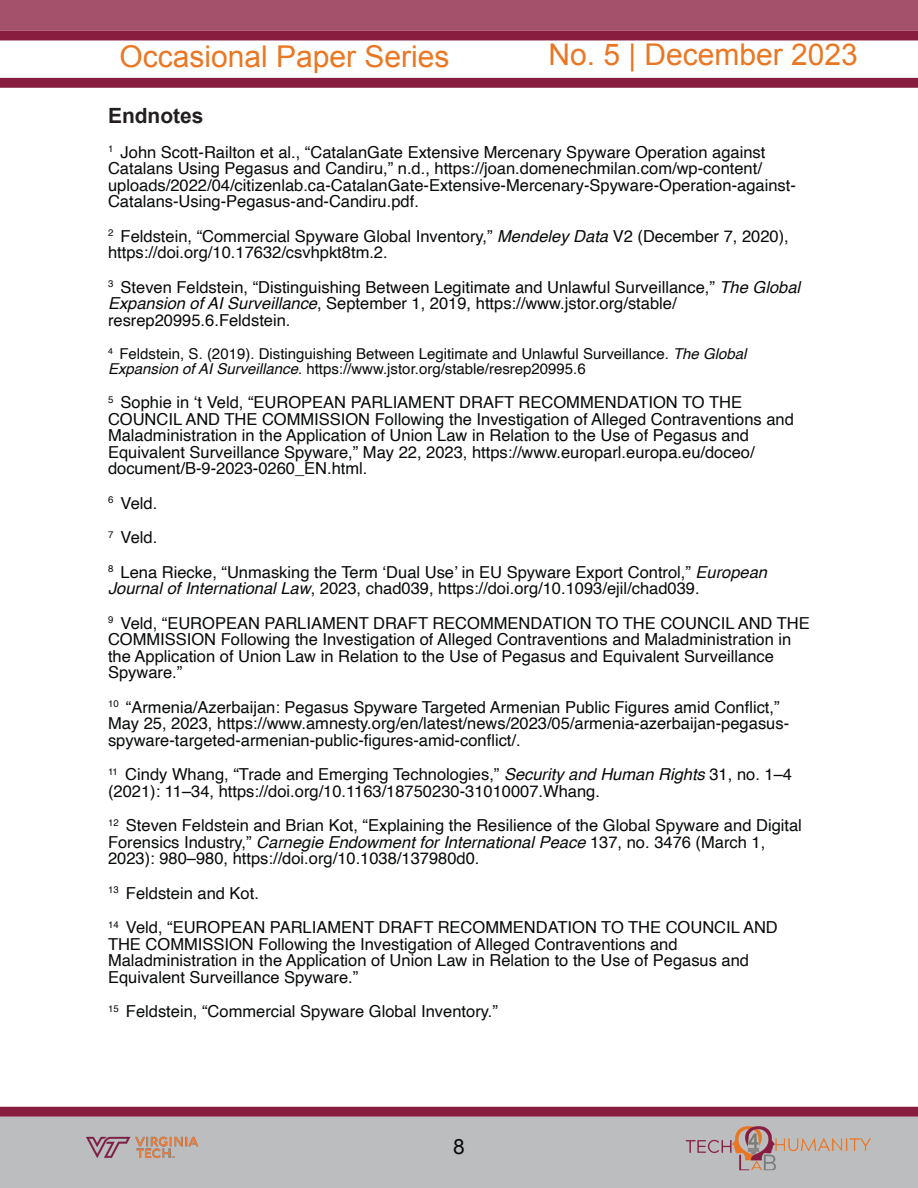
<style>
.page{position:relative;width:918px;height:1188px;background:#fff}
.page>*{position:absolute;margin:0;border:0;box-sizing:border-box;transform-origin:0 0}
.t1{font:30px "Arial";color:#e97724}
.t2{font:700 21px "Arial";color:#231f20}
.t3{font:21px "Arial";color:#080a0a}
.t4{font:16.5px/16.5px "Helvetica";color:#080a0a}
.t5{font:15px/15px "Helvetica";color:#080a0a}
.s1{font-style:italic}
</style>
<div class="page">
<div style="left:0;top:0;width:918px;height:31px;background:#a4526c"></div>
<div style="left:0;top:31px;width:918px;height:9px;background:#881d40"></div>
<div style="left:0;top:78px;width:918px;height:10px;background:#881d40"></div>
<div style="left:0;top:1117px;width:918px;height:71px;background:#bcbdbe"></div>
<div style="left:0;top:1107px;width:918px;height:10px;background:#881d40"></div>
<img style="left:65px;top:1116px;width:155px;height:43px">
<img style="left:686px;top:1126px;width:185px;height:44px">
<h1 class="t1" style="left:119px;top:40px;width:332px">Occasional Paper Series</h1>
<h1 class="t1" style="left:548px;top:38px;width:311px">No. 5 | December 2023</h1>
<p class="t2" style="left:108px;top:104px;width:97px">Endnotes</p>
<p class="t4" style="left:108px;top:145px;width:689px"><sup>1</sup> John Scott-Railton et al., “CatalanGate Extensive Mercenary Spyware Operation against Catalans Using Pegasus and Candiru,” n.d., https://joan.domenechmilan.com/wp-content/ uploads/2022/04/citizenlab.ca-CatalanGate-Extensive-Mercenary-Spyware-Operation-against-Catalans-Using-Pegasus-and-Candiru.pdf.</p>
<p class="t4" style="left:108px;top:229px;width:682px"><sup>2</sup> Feldstein, “Commercial Spyware Global Inventory,” <span class="s1">Mendeley Data</span> V2 (December 7, 2020), https://doi.org/10.17632/csvhpkt8tm.2.</p>
<p class="t4" style="left:108px;top:280px;width:694px"><sup>3</sup> Steven Feldstein, “Distinguishing Between Legitimate and Unlawful Surveillance,” <span class="s1">The Global<br>Expansion of AI Surveillance</span>, September 1, 2019, https://www.jstor.org/stable/ resrep20995.6.Feldstein.</p>
<p class="t5" style="left:108px;top:347px;width:640px"><sup>4</sup> Feldstein, S. (2019). Distinguishing Between Legitimate and Unlawful Surveillance. <span class="s1">The Global<br>Expansion of AI Surveillance</span>. https://www.jstor.org/stable/resrep20995.6</p>
<p class="t4" style="left:108px;top:395px;width:688px"><sup>5</sup> Sophie in ‘t Veld, “EUROPEAN PARLIAMENT DRAFT RECOMMENDATION TO THE COUNCIL AND THE COMMISSION Following the Investigation of Alleged Contraventions and Maladministration in the Application of Union Law in Relation to the Use of Pegasus and Equivalent Surveillance Spyware,” May 22, 2023, https://www.europarl.europa.eu/doceo/ document/B-9-2023-0260_EN.html.</p>
<p class="t4" style="left:108px;top:487px;width:661px;line-height:34.5px"><sup>6</sup> Veld.<br><sup>7</sup> Veld.<br><sup>8</sup> Lena Riecke, “Unmasking the Term ‘Dual Use’ in EU Spyware Export Control,” <span class="s1">European</span></p>
<p class="t4" style="left:108px;top:572px;width:703px;line-height:34.5px"><span class="s1">Journal of International Law</span>, 2023, chad039, https://doi.org/10.1093/ejil/chad039.<br><sup>9</sup> Veld, “EUROPEAN PARLIAMENT DRAFT RECOMMENDATION TO THE COUNCIL AND THE</p>
<p class="t4" style="left:108px;top:632px;width:685px">COMMISSION Following the Investigation of Alleged Contraventions and Maladministration in the Application of Union Law in Relation to the Use of Pegasus and Equivalent Surveillance<br>Spyware.”</p>
<p class="t4" style="left:108px;top:700px;width:683px"><sup>10</sup> “Armenia/Azerbaĳan: Pegasus Spyware Targeted Armenian Public Figures amid Conflict,”<br>May 25, 2023, https://www.amnesty.org/en/latest/news/2023/05/armenia-azerbaĳan-pegasus&shy;spyware-targeted-armenian-public-figures-amid-conflict/.</p>
<p class="t4" style="left:108px;top:767px;width:686px"><sup>11</sup> Cindy Whang, “Trade and Emerging Technologies,” <span class="s1">Security and Human Rights</span> 31, no. 1–4 (2021): 11–34, https://doi.org/10.1163/18750230-31010007.Whang.</p>
<p class="t4" style="left:108px;top:818px;width:695px"><sup>12</sup> Steven Feldstein and Brian Kot, “Explaining the Resilience of the Global Spyware and Digital<br>Forensics Industry,” <span class="s1">Carnegie Endowment for International Peace</span> 137, no. 3476 (March 1,<br>2023): 980–980, https://doi.org/10.1038/137980d0.</p>
<p class="t4" style="left:108px;top:877px;width:671px;line-height:34.5px"><sup>13</sup> Feldstein and Kot.<br><sup>14</sup> Veld, “EUROPEAN PARLIAMENT DRAFT RECOMMENDATION TO THE COUNCIL AND</p>
<p class="t4" style="left:108px;top:937px;width:643px">THE COMMISSION Following the Investigation of Alleged Contraventions and<br>Maladministration in the Application of Union Law in Relation to the Use of Pegasus and<br>Equivalent Surveillance Spyware.”</p>
<p class="t4" style="left:108px;top:1004px;width:391px"><sup>15</sup> Feldstein, “Commercial Spyware Global Inventory.”</p>
<p class="t3" style="left:453px;top:1135px;width:13px">8</p>
</div>
